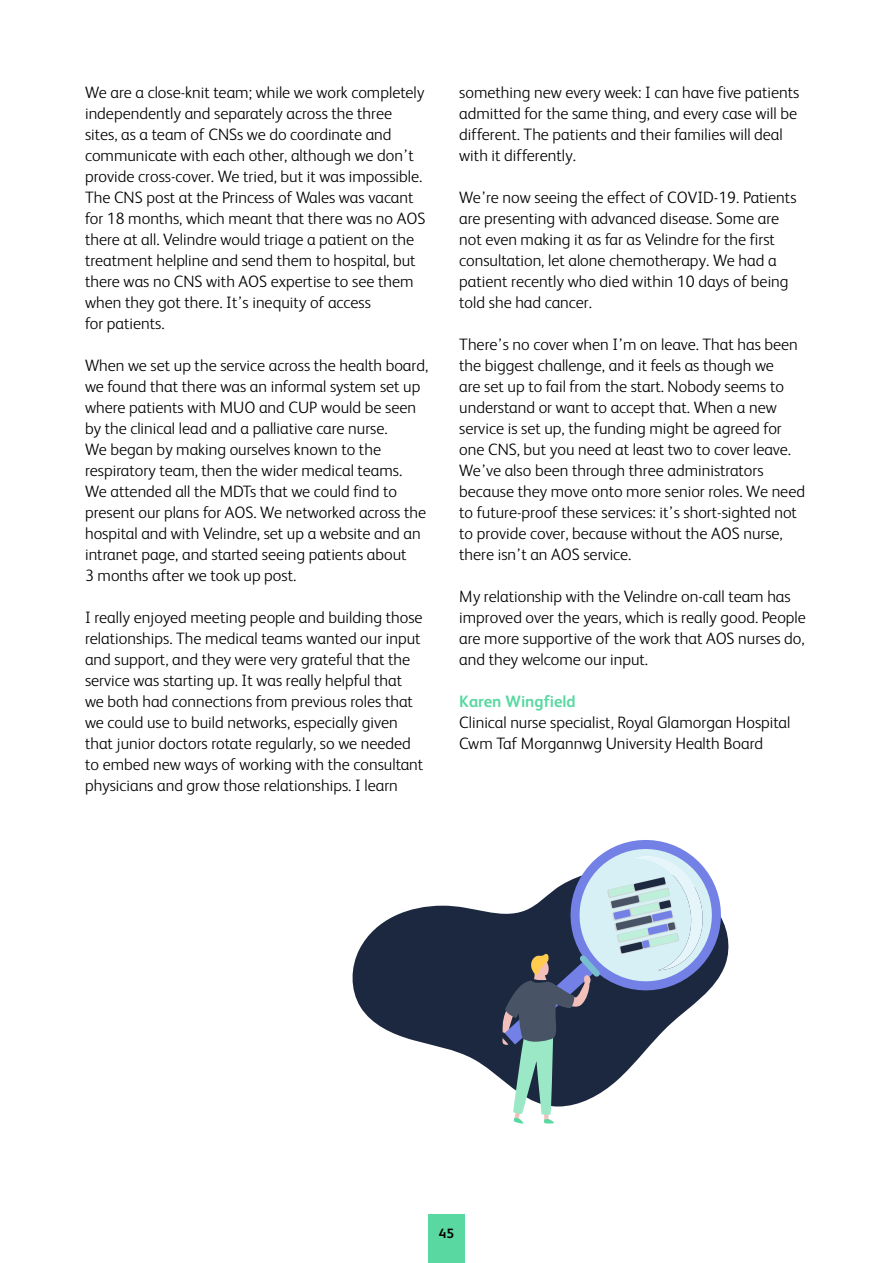
<style>
.page{position:relative;width:893px;height:1263px;background:#fff}
.page>*{position:absolute;margin:0;border:0;box-sizing:border-box;transform-origin:0 0}
.t1{font:300 16.5px/21px "FS Albert";color:#000}
.t2{font:700 16.5px "FS Albert";color:#59d8a1}
.t3{font:700 13.5px "FS Albert";color:#000}
</style>
<div class="page">
<div style="left:428px;top:1214px;width:37px;height:49px;background:#59d8a1"></div>
<svg style="left:352px;top:905px;width:148px;height:173px;fill:#1b2840"></svg>
<svg style="left:500px;top:840px;width:229px;height:284px"></svg>
<p class="t1" style="left:85px;top:81px;width:342px">We are a close-knit team; while we work completely independently and separately across the three sites, as a team of CNSs we do coordinate and communicate with each other, although we don’t provide cross-cover. We tried, but it was impossible.<br>The CNS post at the Princess of Wales was vacant for 18 months, which meant that there was no AOS there at all. Velindre would triage a patient on the treatment helpline and send them to hospital, but there was no CNS with AOS expertise to see them when they got there. It’s inequity of access<br>for patients.</p>
<p class="t1" style="left:85px;top:355px;width:345px">When we set up the service across the health board, we found that there was an informal system set up where patients with MUO and CUP would be seen by the clinical lead and a palliative care nurse.<br>We began by making ourselves known to the respiratory team, then the wider medical teams.<br>We attended all the MDTs that we could find to present our plans for AOS. We networked across the hospital and with Velindre, set up a website and an intranet page, and started seeing patients about<br>3 months after we took up post.</p>
<p class="t1" style="left:85px;top:607px;width:340px">I really enjoyed meeting people and building those relationships. The medical teams wanted our input and support, and they were very grateful that the service was starting up. It was really helpful that we both had connections from previous roles that we could use to build networks, especially given that junior doctors rotate regularly, so we needed to embed new ways of working with the consultant physicians and grow those relationships. I learn</p>
<p class="t1" style="left:459px;top:82px;width:342px">something new every week: I can have five patients admitted for the same thing, and every case will be different. The patients and their families will deal with it differently.</p>
<p class="t1" style="left:459px;top:187px;width:339px">We’re now seeing the effect of COVID-19. Patients are presenting with advanced disease. Some are not even making it as far as Velindre for the first consultation, let alone chemotherapy. We had a patient recently who died within 10 days of being told she had cancer.</p>
<p class="t1" style="left:459px;top:334px;width:347px">There’s no cover when I’m on leave. That has been the biggest challenge, and it feels as though we<br>are set up to fail from the start. Nobody seems to understand or want to accept that. When a new service is set up, the funding might be agreed for one CNS, but you need at least two to cover leave.<br>We’ve also been through three administrators because they move onto more senior roles. We need to future-proof these services: it’s short-sighted not to provide cover, because without the AOS nurse, there isn’t an AOS service.</p>
<p class="t1" style="left:459px;top:586px;width:348px">My relationship with the Velindre on-call team has improved over the years, which is really good. People are more supportive of the work that AOS nurses do, and they welcome our input.</p>
<p class="t2" style="left:459px;top:692px;width:118px">Karen Wingfield</p>
<p class="t1" style="left:459px;top:712px;width:333px">Clinical nurse specialist, Royal Glamorgan Hospital<br>Cwm Taf Morgannwg University Health Board</p>
<p class="t3" style="left:439px;top:1226px;width:17px">45</p>
</div>
